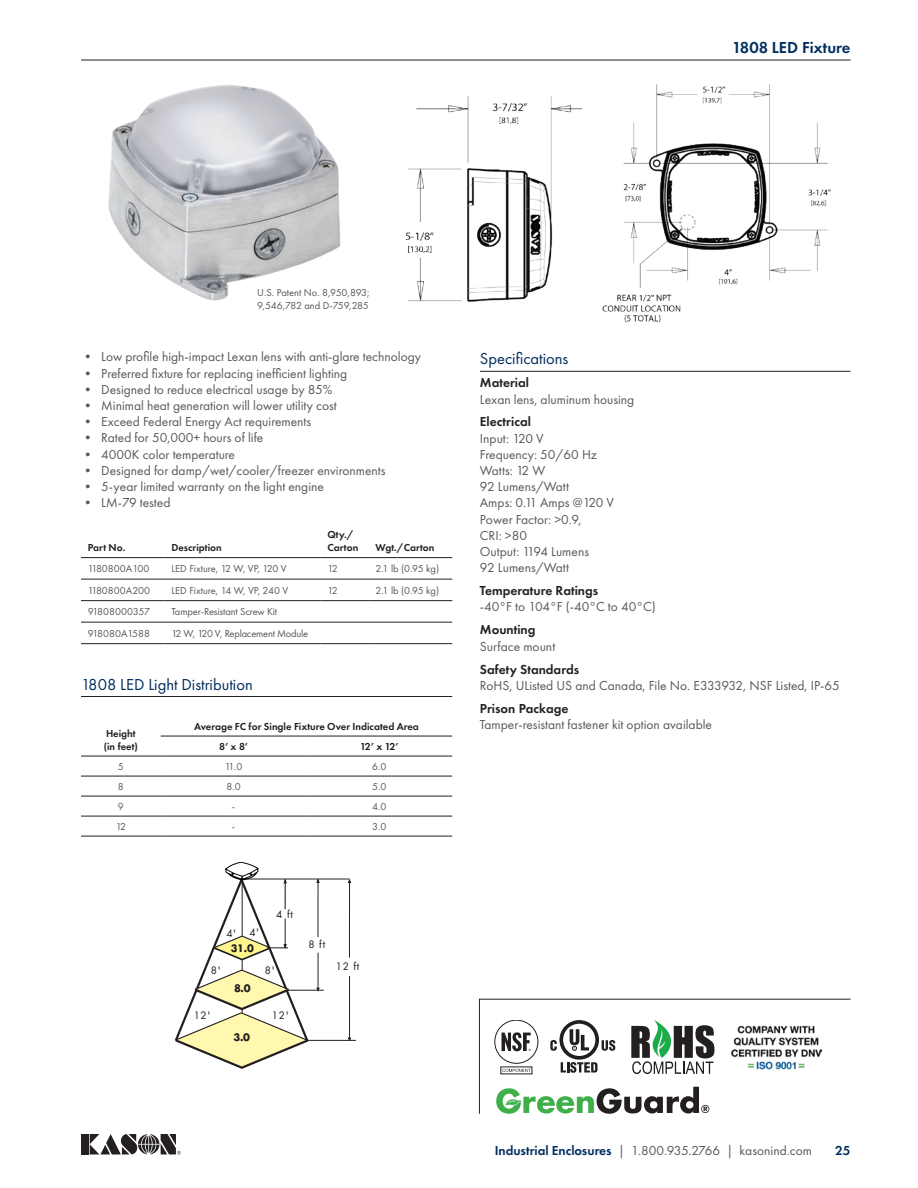
<style>
.page{position:relative;width:918px;height:1188px;background:#fff}
.page>*{position:absolute;margin:0;border:0;box-sizing:border-box;transform-origin:0 0}
.t1{font:16.5px "Futura PT";color:#002e5e}
.t2{font:600 16.5px "Futura PT";color:#002e5e}
.t3{font:13.5px/16.2px "Futura PT";color:#57585a}
.t4{font:600 13.5px "Futura PT";color:#231f20}
.t5{font:600 13.5px "Futura PT";color:#002e5e}
.t6{font:10.5px/12.6px "Futura PT";letter-spacing:-.01em;color:#57585a}
.t7{font:600 10.5px/12.6px "Futura PT";color:#231f20}
.t8{font:10.05px "Futura Std";letter-spacing:.075em;color:#231f20}
.t9{font:700 10.05px "Futura Std";color:#231f20}
.s1{font-weight:600;color:#002e5e}
</style>
<div class="page">
<div style="left:81px;top:1134px;width:7px;height:20px;background:#231f20"></div>
<svg style="left:90px;top:1134px;width:91px;height:21px"></svg>
<hr style="left:81px;top:696px;width:371px;height:1px;background:#231f20">
<svg style="left:174px;top:862px;width:183px;height:207px"></svg>
<hr style="left:81px;top:756px;width:80px;height:1px;background:#231f20">
<hr style="left:161px;top:756px;width:145px;height:1px;background:#231f20">
<hr style="left:306px;top:756px;width:146px;height:1px;background:#231f20">
<hr style="left:161px;top:736px;width:145px;height:1px;background:#231f20">
<hr style="left:306px;top:736px;width:146px;height:1px;background:#231f20">
<hr style="left:81px;top:776px;width:80px;height:1px;background:#231f20">
<hr style="left:161px;top:776px;width:145px;height:1px;background:#231f20">
<hr style="left:306px;top:776px;width:146px;height:1px;background:#231f20">
<hr style="left:81px;top:796px;width:80px;height:1px;background:#231f20">
<hr style="left:161px;top:796px;width:145px;height:1px;background:#231f20">
<hr style="left:306px;top:796px;width:146px;height:1px;background:#231f20">
<hr style="left:81px;top:816px;width:80px;height:1px;background:#231f20">
<hr style="left:161px;top:816px;width:145px;height:1px;background:#231f20">
<hr style="left:306px;top:816px;width:146px;height:1px;background:#231f20">
<hr style="left:81px;top:836px;width:80px;height:1px;background:#231f20">
<hr style="left:161px;top:836px;width:145px;height:1px;background:#231f20">
<hr style="left:306px;top:836px;width:146px;height:1px;background:#231f20">
<hr style="left:81px;top:60px;width:769px;height:1px;background:#231f20">
<svg style="left:479px;top:999px;width:372px;height:115px"></svg>
<img style="left:108px;top:85px;width:233px;height:216px">
<img style="left:405px;top:96px;width:176px;height:206px">
<img style="left:602px;top:84px;width:229px;height:239px">
<hr style="left:369px;top:557px;width:83px;height:1px;background:#231f20">
<hr style="left:369px;top:579px;width:83px;height:1px;background:#231f20">
<hr style="left:369px;top:600px;width:83px;height:1px;background:#231f20">
<hr style="left:81px;top:557px;width:84px;height:1px;background:#231f20">
<hr style="left:165px;top:557px;width:156px;height:1px;background:#231f20">
<hr style="left:81px;top:579px;width:84px;height:1px;background:#231f20">
<hr style="left:165px;top:579px;width:156px;height:1px;background:#231f20">
<hr style="left:81px;top:600px;width:84px;height:1px;background:#231f20">
<hr style="left:165px;top:600px;width:156px;height:1px;background:#231f20">
<hr style="left:81px;top:622px;width:84px;height:1px;background:#231f20">
<hr style="left:165px;top:622px;width:156px;height:1px;background:#231f20">
<hr style="left:369px;top:622px;width:83px;height:1px;background:#231f20">
<hr style="left:81px;top:643px;width:84px;height:1px;background:#231f20">
<hr style="left:165px;top:643px;width:156px;height:1px;background:#231f20">
<hr style="left:369px;top:643px;width:83px;height:1px;background:#231f20">
<hr style="left:321px;top:557px;width:48px;height:1px;background:#231f20">
<hr style="left:321px;top:579px;width:48px;height:1px;background:#231f20">
<hr style="left:321px;top:600px;width:48px;height:1px;background:#231f20">
<hr style="left:321px;top:622px;width:48px;height:1px;background:#231f20">
<hr style="left:321px;top:643px;width:48px;height:1px;background:#231f20">
<hr style="left:480px;top:371px;width:370px;height:1px;background:#231f20">
<p class="t2" style="left:732px;top:37px;width:120px">1808 LED Fixture</p>
<p class="t6" style="left:257px;top:287px;width:114px">U.S. Patent No. 8,950,893;<br>9,546,782 and D-759,285</p>
<p class="t3" style="left:81px;top:349px;width:342px">• Low profile high-impact Lexan lens with anti-glare technology</p>
<p class="t3" style="left:81px;top:365px;width:268px">• Preferred fixture for replacing inefficient lighting</p>
<p class="t3" style="left:81px;top:381px;width:253px">• Designed to reduce electrical usage by 85%</p>
<p class="t3" style="left:81px;top:397px;width:257px">• Minimal heat generation will lower utility cost</p>
<p class="t3" style="left:81px;top:414px;width:232px">• Exceed Federal Energy Act requirements</p>
<p class="t3" style="left:81px;top:430px;width:184px">• Rated for 50,000+ hours of life</p>
<p class="t3" style="left:81px;top:446px;width:156px">• 4000K color temperature</p>
<p class="t3" style="left:81px;top:462px;width:306px">• Designed for damp/wet/cooler/freezer environments</p>
<p class="t3" style="left:81px;top:478px;width:244px">• 5-year limited warranty on the light engine</p>
<p class="t3" style="left:81px;top:495px;width:91px">• LM-79 tested</p>
<p class="t7" style="left:88px;top:541px;width:39px">Part No.</p>
<p class="t7" style="left:171px;top:541px;width:52px">Description</p>
<p class="t7" style="left:328px;top:528px;width:32px">Qty./<br>Carton</p>
<p class="t7" style="left:376px;top:541px;width:60px">Wgt./Carton</p>
<p class="t6" style="left:88px;top:563px;width:63px">1180800A100</p>
<p class="t6" style="left:171px;top:563px;width:117px">LED Fixture, 12 W, VP, 120 V</p>
<p class="t6" style="left:328px;top:563px;width:12px">12</p>
<p class="t6" style="left:376px;top:563px;width:65px">2.1 lb (0.95 kg)</p>
<p class="t6" style="left:88px;top:584px;width:64px">1180800A200</p>
<p class="t6" style="left:171px;top:584px;width:118px">LED Fixture, 14 W, VP, 240 V</p>
<p class="t6" style="left:328px;top:584px;width:12px">12</p>
<p class="t6" style="left:376px;top:584px;width:65px">2.1 lb (0.95 kg)</p>
<p class="t6" style="left:88px;top:606px;width:64px">91808000357</p>
<p class="t6" style="left:171px;top:606px;width:107px">Tamper-Resistant Screw Kit</p>
<p class="t6" style="left:88px;top:627px;width:64px">918080A1588</p>
<p class="t6" style="left:171px;top:627px;width:138px">12 W, 120 V, Replacement Module</p>
<p class="t1" style="left:81px;top:674px;width:173px">1808 LED Light Distribution</p>
<p class="t7" style="left:104px;top:728px;width:36px">Height (in feet)</p>
<p class="t7" style="left:219px;top:716px;width:201px;line-height:20px;text-indent:-25px">Average FC for Single Fixture Over Indicated Area<br>8’ x 8’</p>
<p class="t7" style="left:360px;top:740px;width:40px">12’ x 12’</p>
<p class="t6" style="left:118px;top:760px;width:7px">5</p>
<p class="t6" style="left:225px;top:760px;width:19px">11.0</p>
<p class="t6" style="left:372px;top:760px;width:16px">6.0</p>
<p class="t6" style="left:118px;top:780px;width:7px">8</p>
<p class="t6" style="left:226px;top:780px;width:16px">8.0</p>
<p class="t6" style="left:372px;top:780px;width:16px">5.0</p>
<p class="t6" style="left:118px;top:800px;width:7px">9</p>
<p class="t6" style="left:232px;top:800px;width:5px">-</p>
<p class="t6" style="left:372px;top:800px;width:16px">4.0</p>
<p class="t6" style="left:116px;top:820px;width:12px">12</p>
<p class="t6" style="left:232px;top:820px;width:5px">-</p>
<p class="t6" style="left:372px;top:820px;width:16px">3.0</p>
<p class="t8" style="left:226px;top:927px;width:11px">4'</p>
<p class="t8" style="left:249px;top:926px;width:11px">4'</p>
<p class="t9" style="left:231px;top:941px;width:25px">31.0</p>
<p class="t8" style="left:276px;top:908px;width:18px">4 ft</p>
<p class="t8" style="left:211px;top:964px;width:11px">8'</p>
<p class="t8" style="left:265px;top:964px;width:11px">8'</p>
<p class="t9" style="left:234px;top:981px;width:18px">8.0</p>
<p class="t8" style="left:194px;top:1009px;width:18px">12'</p>
<p class="t8" style="left:272px;top:1009px;width:18px">12'</p>
<p class="t9" style="left:233px;top:1030px;width:18px">3.0</p>
<p class="t8" style="left:309px;top:938px;width:18px">8 ft</p>
<p class="t8" style="left:336px;top:960px;width:25px">12 ft</p>
<p class="t1" style="left:480px;top:349px;width:90px">Specifications</p>
<p class="t4" style="left:480px;top:374px;width:51px">Material</p>
<p class="t3" style="left:480px;top:391px;width:156px">Lexan lens, aluminum housing</p>
<p class="t4" style="left:480px;top:414px;width:53px">Electrical</p>
<p class="t3" style="left:480px;top:430px;width:136px">Input: 120 V<br>Frequency: 50/60 Hz<br>Watts: 12 W<br>92 Lumens/Watt<br>Amps: 0.11 Amps @120 V<br>Power Factor: &gt;0.9,<br>CRI: &gt;80<br>Output: 1194 Lumens<br>92 Lumens/Watt</p>
<p class="t4" style="left:480px;top:582px;width:120px">Temperature Ratings</p>
<p class="t3" style="left:480px;top:599px;width:177px">-40°F to 104°F (-40°C to 40°C)</p>
<p class="t4" style="left:480px;top:621px;width:57px">Mounting</p>
<p class="t3" style="left:480px;top:638px;width:77px">Surface mount</p>
<p class="t4" style="left:480px;top:661px;width:101px">Safety Standards</p>
<p class="t3" style="left:480px;top:677px;width:362px">RoHS, UListed US and Canada, File No. E333932, NSF Listed, IP-65</p>
<p class="t4" style="left:480px;top:700px;width:90px">Prison Package</p>
<p class="t3" style="left:480px;top:716px;width:234px">Tamper-resistant fastener kit option available</p>
<p class="t3" style="left:495px;top:1142px;width:319px"><span class="s1">Industrial Enclosures</span> | 1.800.935.2766 | kasonind.com</p>
<p class="t5" style="left:835px;top:1142px;width:17px">25</p>
</div>
